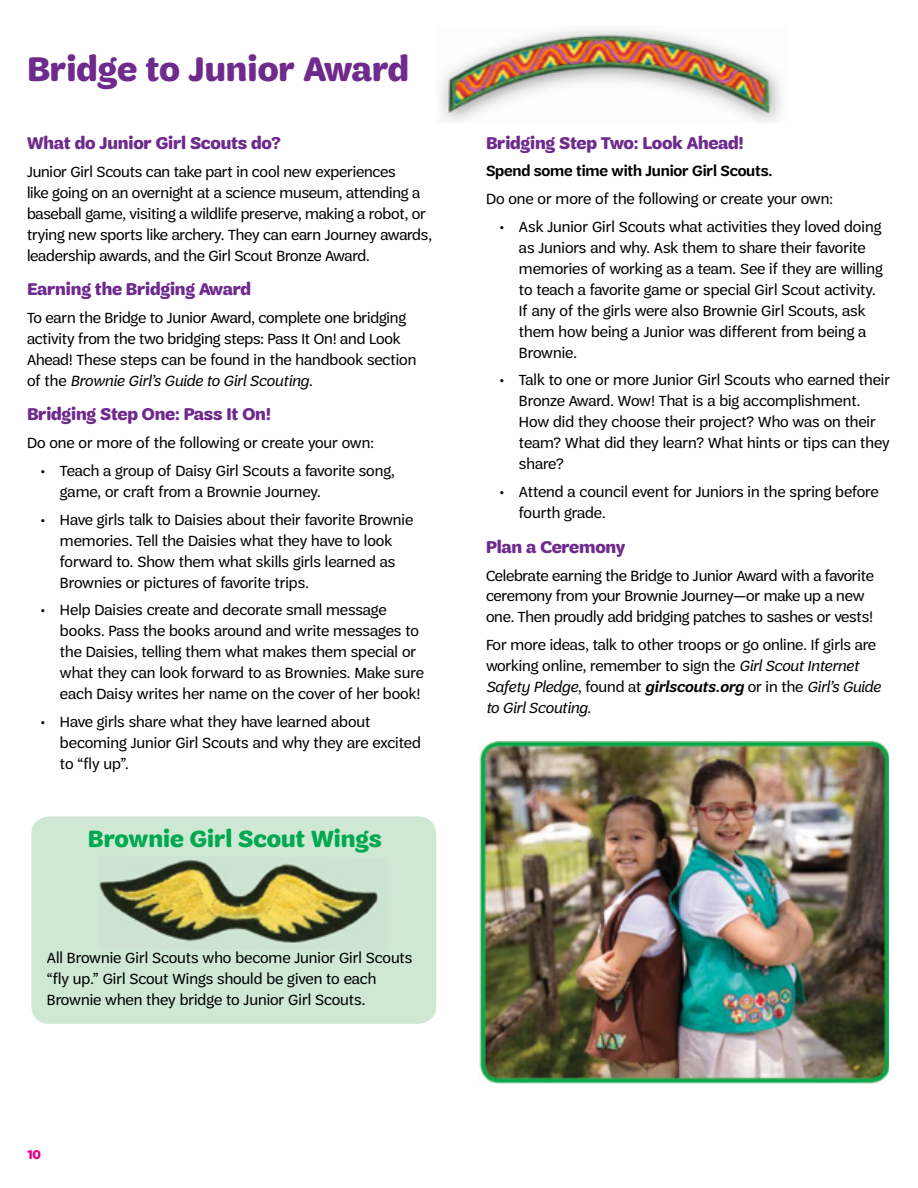
<style>
.page{position:relative;width:918px;height:1188px;background:#fff}
.page>*{position:absolute;margin:0;border:0;box-sizing:border-box;transform-origin:0 0}
.t1{font:700 36px "Trefoil Sans";color:#6e2a8d}
.t2{font:700 24.75px "Trefoil Sans";color:#00a94f}
.t3{font:700 18px "Trefoil Sans";letter-spacing:-.01em;color:#6e2a8d}
.t4{font:15.75px/21px "Trefoil Sans";color:#000}
.t5{font:600 15.75px "Trefoil Sans";letter-spacing:-.01em;color:#000}
.t6{font:700 13.5px "Trefoil Sans";color:#ec008c}
.s1{font-style:italic}
.s2{font-weight:600;font-style:italic}
</style>
<div class="page">
<img style="left:441px;top:29px;width:340px;height:93px">
<div style="left:31px;top:816px;width:405px;height:208px;background:#cfe8d4;border-radius:18px"></div>
<img style="left:99px;top:859px;width:280px;height:84px">
<img style="left:479px;top:742px;width:410px;height:342px">
<h1 class="t1" style="left:27px;top:49px;width:383px">Bridge to Junior Award</h1>
<p class="t3" style="left:27px;top:133px;width:256px">What do Junior Girl Scouts do?</p>
<p class="t4" style="left:27px;top:161px;width:406px">Junior Girl Scouts can take part in cool new experiences<br>like going on an overnight at a science museum, attending a baseball game, visiting a wildlife preserve, making a robot, or trying new sports like archery. They can earn Journey awards, leadership awards, and the Girl Scout Bronze Award.</p>
<p class="t3" style="left:27px;top:279px;width:226px">Earning the Bridging Award</p>
<p class="t4" style="left:27px;top:307px;width:391px">To earn the Bridge to Junior Award, complete one bridging activity from the two bridging steps: Pass It On! and Look Ahead! These steps can be found in the handbook section of the <span class="s1">Brownie Girl’s Guide to Girl Scouting</span>.</p>
<p class="t3" style="left:27px;top:404px;width:246px">Bridging Step One: Pass It On!</p>
<p class="t4" style="left:27px;top:433px;width:348px">Do one or more of the following or create your own:</p>
<p class="t4" style="left:60px;top:460px;width:336px;text-indent:-19px">• Teach a group of Daisy Girl Scouts a favorite song, game, or craft from a Brownie Journey.</p>
<p class="t4" style="left:60px;top:509px;width:355px;text-indent:-19px">• Have girls talk to Daisies about their favorite Brownie memories. Tell the Daisies what they have to look forward to. Show them what skills girls learned as Brownies or pictures of favorite trips.</p>
<p class="t4" style="left:60px;top:600px;width:365px;text-indent:-19px">• Help Daisies create and decorate small message books. Pass the books around and write messages to the Daisies, telling them what makes them special or what they can look forward to as Brownies. Make sure each Daisy writes her name on the cover of her book!</p>
<p class="t4" style="left:60px;top:711px;width:362px;text-indent:-19px">• Have girls share what they have learned about becoming Junior Girl Scouts and why they are excited to “fly up”.</p>
<h2 class="t2" style="left:88px;top:825px;width:295px">Brownie Girl Scout Wings</h2>
<p class="t4" style="left:47px;top:947px;width:367px">All Brownie Girl Scouts who become Junior Girl Scouts “fly up.” Girl Scout Wings should be given to each<br>Brownie when they bridge to Junior Girl Scouts.</p>
<p class="t3" style="left:486px;top:132px;width:259px">Bridging Step Two: Look Ahead!</p>
<p class="t5" style="left:486px;top:162px;width:288px">Spend some time with Junior Girl Scouts.</p>
<p class="t4" style="left:486px;top:188px;width:348px">Do one or more of the following or create your own:</p>
<p class="t4" style="left:519px;top:216px;width:365px;text-indent:-19px">• Ask Junior Girl Scouts what activities they loved doing as Juniors and why. Ask them to share their favorite memories of working as a team. See if they are willing to teach a favorite game or special Girl Scout activity.<br>If any of the girls were also Brownie Girl Scouts, ask them how being a Junior was different from being a Brownie.</p>
<p class="t4" style="left:519px;top:370px;width:373px;text-indent:-19px">• Talk to one or more Junior Girl Scouts who earned their Bronze Award. Wow! That is a big accomplishment.<br>How did they choose their project? Who was on their team? What did they learn? What hints or tips can they share?</p>
<p class="t4" style="left:519px;top:482px;width:361px;text-indent:-19px">• Attend a council event for Juniors in the spring before fourth grade.</p>
<p class="t3" style="left:486px;top:537px;width:141px">Plan a Ceremony</p>
<p class="t4" style="left:486px;top:565px;width:389px">Celebrate earning the Bridge to Junior Award with a favorite ceremony from your Brownie Journey—or make up a new one. Then proudly add bridging patches to sashes or vests!</p>
<p class="t4" style="left:486px;top:635px;width:396px">For more ideas, talk to other troops or go online. If girls are working online, remember to sign the <span class="s1">Girl Scout Internet Safety Pledge</span>, found at <span class="s2">girlscouts.org</span> or in the <span class="s1">Girl’s Guide to Girl Scouting</span>.</p>
<p class="t6" style="left:27px;top:1147px;width:16px">10</p>
</div>
